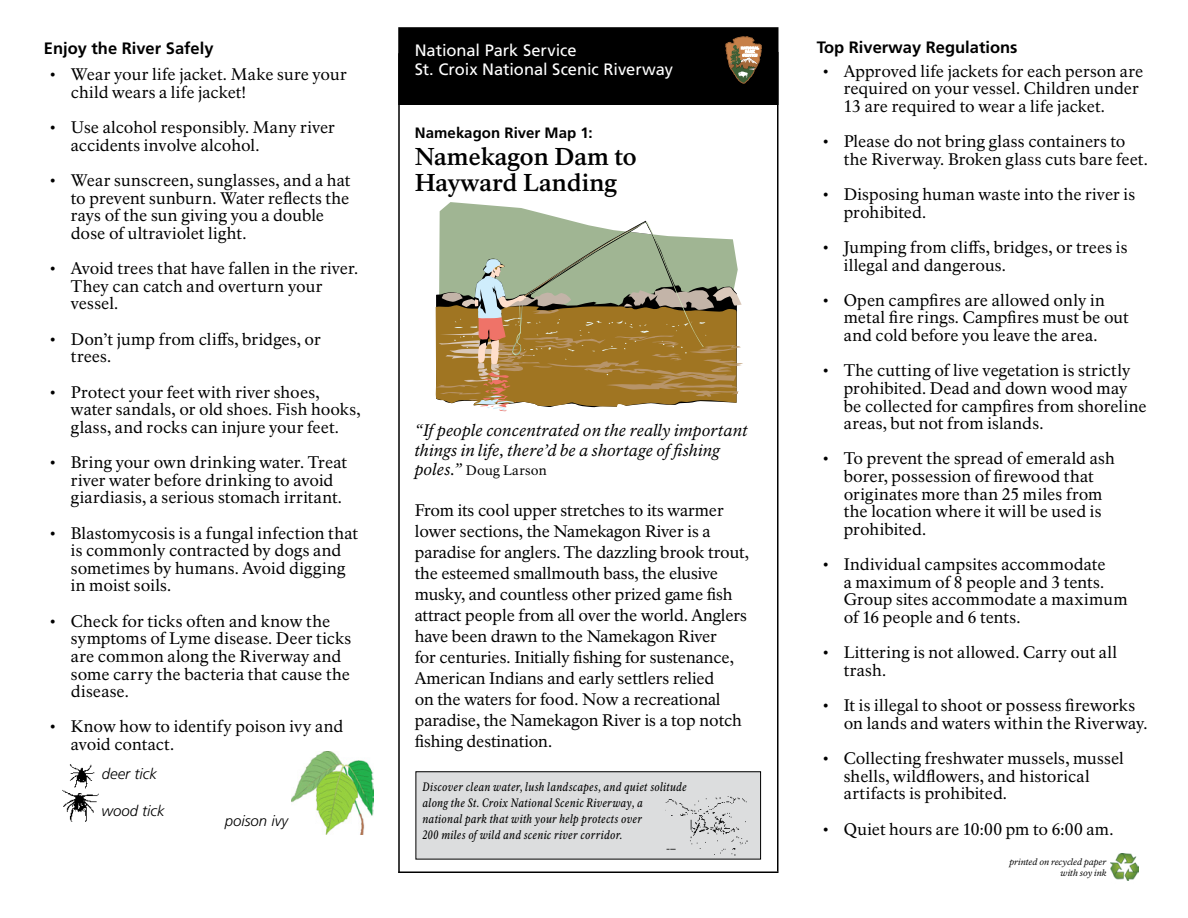
<style>
.page{position:relative;width:1188px;height:918px;background:#fff}
.page>*{position:absolute;margin:0;border:0;box-sizing:border-box;transform-origin:0 0}
.Map_Title{font:700 24px "NPS Rawlinson OT";letter-spacing:-.005em;color:#000}
.Text{font:16.5px/17.7px "NPS Rawlinson OT";color:#000}
.quote{font:italic 16.5px/19.8px "NPS Rawlinson OT";letter-spacing:.01em;color:#000}
.Banner_Header{font:16.5px "Frutiger LT Std";letter-spacing:-.005em;color:#fff}
.Section_Header{font:700 16.5px "Frutiger LT Std";color:#000}
.Illustration_label{font:italic 300 15px "Frutiger LT Std";color:#000}
.Map_Sequence_Number{font:700 15px "Frutiger LT Std";letter-spacing:.005em;color:#000}
.quote-2{font:13.5px "NPS Rawlinson OT";letter-spacing:.02em;color:#000}
.Tag_line{font:italic 12px "NPS Rawlinson OT Cond";letter-spacing:.02em;color:#000}
.t1{font:italic 9px/10.8px "NPS Rawlinson OT";color:#000;text-align:right}
.s1{font-style:italic;font-size:16.5px}
</style>
<div class="page">
<hr style="left:398px;top:872px;width:380px;height:1px;background:#000">
<hr style="left:398px;top:53px;width:2px;height:820px;background:#000">
<hr style="left:777px;top:52px;width:1px;height:820px;background:#000">
<div style="left:399px;top:28px;width:379px;height:76px;background:#000"></div>
<div style="left:398px;top:27px;width:380px;height:78px;border:2px solid #000"></div>
<svg style="left:725px;top:36px;width:37px;height:48px"></svg>
<div style="left:416px;top:772px;width:345px;height:87px;background:#dcddde"></div>
<div style="left:416px;top:771px;width:345px;height:89px;border:1px solid #000"></div>
<img style="left:665px;top:791px;width:95px;height:66px">
<hr style="left:667px;top:803px;width:4px;height:45px;background:#dcddde">
<div style="left:689px;top:785px;width:16px;height:13px;background:#dcddde"></div>
<svg style="left:435px;top:202px;width:308px;height:209px;background:#aea276"></svg>
<img style="left:62px;top:764px;width:37px;height:58px">
<img style="left:292px;top:752px;width:81px;height:82px">
<img style="left:1111px;top:854px;width:28px;height:27px">
<p class="Section_Header" style="left:44px;top:39px;width:171px">Enjoy the River Safely</p>
<p class="Text" style="left:71px;top:66px;width:278px;text-indent:-22px">• Wear your life jacket. Make sure your child wears a life jacket!</p>
<p class="Text" style="left:71px;top:119px;width:266px;text-indent:-22px">• Use alcohol responsibly. Many river accidents involve alcohol.</p>
<p class="Text" style="left:71px;top:172px;width:281px;text-indent:-22px">• Wear sunscreen, sunglasses, and a hat to prevent sunburn. Water reflects the rays of the sun giving you a double dose of ultraviolet light.</p>
<p class="Text" style="left:71px;top:260px;width:289px;text-indent:-22px">• Avoid trees that have fallen in the river.<br>They can catch and overturn your vessel.</p>
<p class="Text" style="left:71px;top:330px;width:252px;text-indent:-22px">• Don’t jump from cliffs, bridges, or trees.</p>
<p class="Text" style="left:71px;top:383px;width:291px;text-indent:-22px">• Protect your feet with river shoes, water sandals, or old shoes. Fish hooks, glass, and rocks can injure your feet.</p>
<p class="Text" style="left:71px;top:454px;width:278px;text-indent:-22px">• Bring your own drinking water. Treat river water before drinking to avoid giardiasis, a serious stomach irritant.</p>
<p class="Text" style="left:71px;top:524px;width:289px;text-indent:-22px">• Blastomycosis is a fungal infection that is commonly contracted by dogs and sometimes by humans. Avoid digging in moist soils.</p>
<p class="Text" style="left:71px;top:612px;width:282px;text-indent:-22px">• Check for ticks often and know the symptoms of Lyme disease. Deer ticks are common along the Riverway and some carry the bacteria that cause the disease.</p>
<p class="Text" style="left:71px;top:718px;width:274px;text-indent:-22px">• Know how to identify poison ivy and avoid contact.</p>
<p class="Illustration_label" style="left:102px;top:765px;width:56px">deer tick</p>
<p class="Illustration_label" style="left:101px;top:802px;width:65px">wood tick</p>
<p class="Illustration_label" style="left:225px;top:812px;width:65px">poison ivy</p>
<h1 class="Banner_Header" style="left:415px;top:40px;width:163px">National Park Service</h1>
<h1 class="Banner_Header" style="left:415px;top:60px;width:260px">St. Croix National Scenic Riverway</h1>
<h1 class="Map_Sequence_Number" style="left:415px;top:124px;width:180px">Namekagon River Map 1:</h1>
<h1 class="Map_Title" style="left:415px;top:143px;width:224px">Namekagon Dam to</h1>
<h1 class="Map_Title" style="left:415px;top:168px;width:204px">Hayward Landing</h1>
<p class="quote" style="left:415px;top:420px;width:334px">“If people concentrated on the really important things in life, there’d be a shortage of fishing</p>
<p class="quote-2" style="left:415px;top:462px;width:134px"><span class="s1">poles.”</span> Doug Larson</p>
<p class="Text" style="left:415px;top:500px;width:336px;line-height:21px">From its cool upper stretches to its warmer lower sections, the Namekagon River is a paradise for anglers. The dazzling brook trout, the esteemed smallmouth bass, the elusive musky, and countless other prized game fish attract people from all over the world. Anglers have been drawn to the Namekagon River<br>for centuries. Initially fishing for sustenance, American Indians and early settlers relied<br>on the waters for food. Now a recreational paradise, the Namekagon River is a top notch fishing destination.</p>
<p class="Tag_line" style="left:422px;top:779px;width:266px">Discover clean water, lush landscapes, and quiet solitude</p>
<p class="Tag_line" style="left:422px;top:796px;width:222px">along the St. Croix National Scenic Riverway, a</p>
<p class="Tag_line" style="left:422px;top:812px;width:221px">national park that with your help protects over</p>
<p class="Tag_line" style="left:422px;top:828px;width:201px">200 miles of wild and scenic river corridor.</p>
<h2 class="Section_Header" style="left:817px;top:38px;width:202px">Top Riverway Regulations</h2>
<p class="Text" style="left:844px;top:62px;width:301px;text-indent:-22px">• Approved life jackets for each person are required on your vessel. Children under<br>13 are required to wear a life jacket.</p>
<p class="Text" style="left:844px;top:133px;width:306px;text-indent:-22px">• Please do not bring glass containers to the Riverway. Broken glass cuts bare feet.</p>
<p class="Text" style="left:844px;top:186px;width:293px;text-indent:-22px">• Disposing human waste into the river is prohibited.</p>
<p class="Text" style="left:844px;top:239px;width:285px;text-indent:-22px">• Jumping from cliffs, bridges, or trees is illegal and dangerous.</p>
<p class="Text" style="left:844px;top:291px;width:286px;text-indent:-22px">• Open campfires are allowed only in metal fire rings. Campfires must be out and cold before you leave the area.</p>
<p class="Text" style="left:844px;top:362px;width:304px;text-indent:-22px">• The cutting of live vegetation is strictly prohibited. Dead and down wood may be collected for campfires from shoreline areas, but not from islands.</p>
<p class="Text" style="left:844px;top:450px;width:273px;text-indent:-22px">• To prevent the spread of emerald ash borer, possession of firewood that originates more than 25 miles from the location where it will be used is prohibited.</p>
<p class="Text" style="left:844px;top:556px;width:285px;text-indent:-22px">• Individual campsites accommodate<br>a maximum of 8 people and 3 tents.<br>Group sites accommodate a maximum of 16 people and 6 tents.</p>
<p class="Text" style="left:844px;top:644px;width:275px;text-indent:-22px">• Littering is not allowed. Carry out all trash.</p>
<p class="Text" style="left:844px;top:697px;width:305px;text-indent:-22px">• It is illegal to shoot or possess fireworks on lands and waters within the Riverway.</p>
<p class="Text" style="left:844px;top:750px;width:282px;text-indent:-22px">• Collecting freshwater mussels, mussel shells, wildflowers, and historical artifacts is prohibited.</p>
<p class="Text" style="left:822px;top:820px;width:293px">• Quiet hours are 10:00 pm to 6:00 am.</p>
<p class="t1" style="left:1009px;top:857px;width:99px">printed on recycled paper with soy ink</p>
</div>
